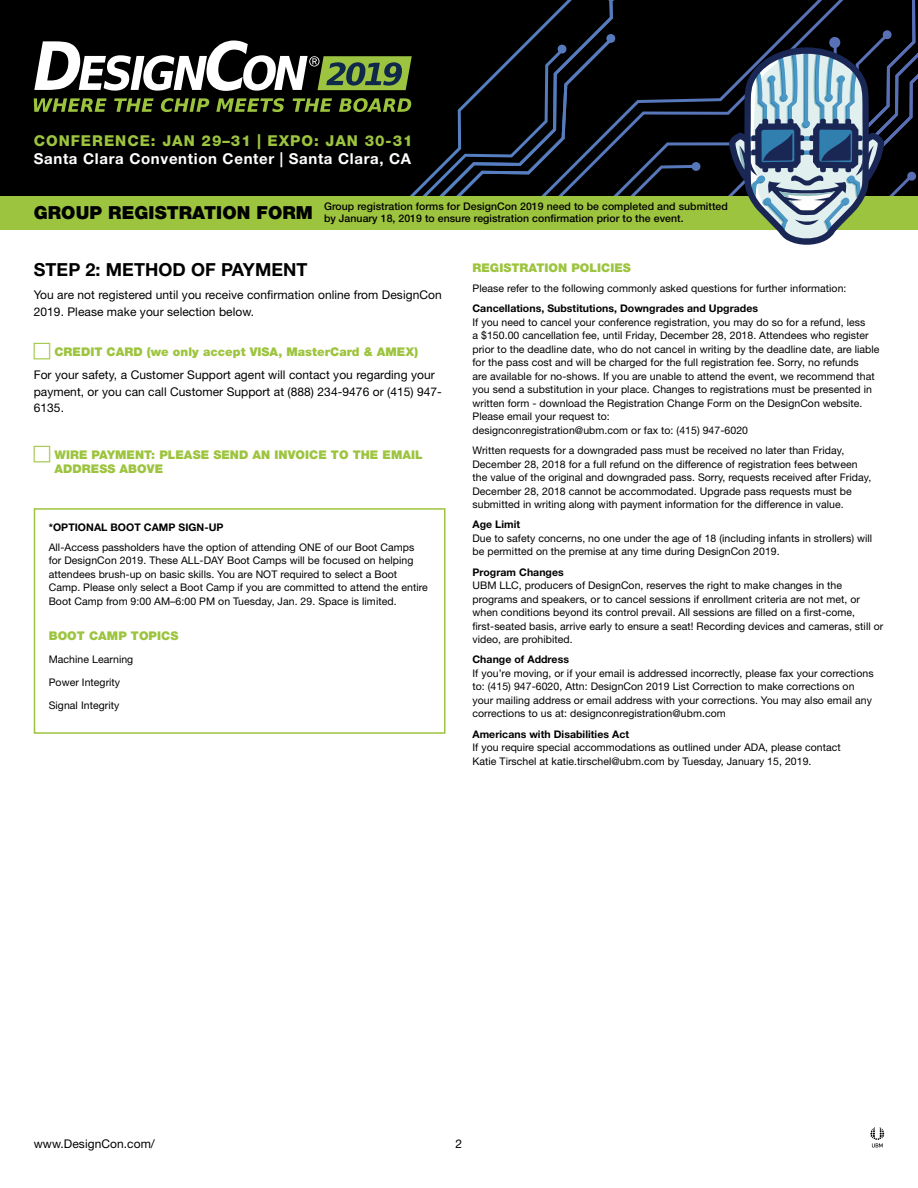
<style>
.page{position:relative;width:918px;height:1188px;background:#fff}
.page>*{position:absolute;margin:0;border:0;box-sizing:border-box;transform-origin:0 0}
.t1{font:900 18px "Helvetica Neue LT Std";letter-spacing:.005em;color:#000}
.t2{font:700 18px "Helvetica Neue LT Std";letter-spacing:.005em;color:#000}
.t3{font:700 15px "Helvetica Neue LT Std";letter-spacing:.045em;color:#fff}
.t4{font:800 15px "Helvetica Neue LT Std";letter-spacing:.065em;color:#9dc43e}
.t5{font:12px/16.5px "Helvetica Neue LT Std";letter-spacing:.005em;color:#000}
.t6{font:900 12px/14.4px "Helvetica Neue LT Std";letter-spacing:.005em;color:#9dc43e}
.t7{font:10.5px/13.5px "Helvetica Neue LT Std";letter-spacing:.005em;color:#000}
.t8{font:700 10.5px "Helvetica Neue LT Std";letter-spacing:.005em;color:#000}
.t9{font:500 10.5px/12px "Helvetica Neue LT Std";letter-spacing:.005em;color:#000}
</style>
<div class="page">
<svg style="left:870px;top:1127px;width:14px;height:21px"></svg>
<div style="left:0;top:0;width:432px;height:202px;background:#000"></div>
<div style="left:0;top:196px;width:918px;height:34px;background:#9dc43e"></div>
<svg style="left:34px;top:0;width:884px;height:245px"></svg>
<div style="left:34px;top:508px;width:412px;height:226px;border:2px solid #9dc43e"></div>
<h2 class="t4" style="left:34px;top:131px;width:380px">CONFERENCE: JAN 29–31 | EXPO: JAN 30-31</h2>
<h2 class="t3" style="left:34px;top:149px;width:379px">Santa Clara Convention Center | Santa Clara, CA</h2>
<h1 class="t1" style="left:34px;top:202px;width:281px">GROUP REGISTRATION FORM</h1>
<p class="t9" style="left:324px;top:201px;width:405px">Group registration forms for DesignCon 2019 need to be completed and submitted by January 18, 2019 to ensure registration confirmation prior to the event.</p>
<h1 class="t2" style="left:34px;top:259px;width:275px">STEP 2: METHOD OF PAYMENT</h1>
<p class="t5" style="left:34px;top:287px;width:410px">You are not registered until you receive confirmation online from DesignCon<br>2019. Please make your selection below.</p>
<p class="t6" style="left:54px;top:344px;width:365px">CREDIT CARD (we only accept VISA, MasterCard &amp; AMEX)</p>
<p class="t5" style="left:34px;top:366px;width:410px">For your safety, a Customer Support agent will contact you regarding your payment, or you can call Customer Support at (888) 234-9476 or (415) 947-<br>6135.</p>
<p class="t6" style="left:54px;top:447px;width:370px">WIRE PAYMENT: PLEASE SEND AN INVOICE TO THE EMAIL<br>ADDRESS ABOVE</p>
<p class="t8" style="left:49px;top:520px;width:176px">*OPTIONAL BOOT CAMP SIGN-UP</p>
<p class="t7" style="left:49px;top:540px;width:381px">All-Access passholders have the option of attending ONE of our Boot Camps for DesignCon 2019. These ALL-DAY Boot Camps will be focused on helping attendees brush-up on basic skills. You are NOT required to select a Boot Camp. Please only select a Boot Camp if you are committed to attend the entire Boot Camp from 9:00 AM–6:00 PM on Tuesday, Jan. 29. Space is limited.</p>
<p class="t6" style="left:49px;top:628px;width:131px">BOOT CAMP TOPICS</p>
<p class="t7" style="left:49px;top:652px;width:86px">Machine Learning</p>
<p class="t7" style="left:49px;top:675px;width:73px">Power Integrity</p>
<p class="t7" style="left:49px;top:699px;width:72px">Signal Integrity</p>
<p class="t6" style="left:472px;top:260px;width:160px">REGISTRATION POLICIES</p>
<p class="t7" style="left:472px;top:281px;width:375px">Please refer to the following commonly asked questions for further information:</p>
<p class="t8" style="left:472px;top:302px;width:287px">Cancellations, Substitutions, Downgrades and Upgrades</p>
<p class="t7" style="left:472px;top:315px;width:408px">If you need to cancel your conference registration, you may do so for a refund, less<br>a $150.00 cancellation fee, until Friday, December 28, 2018. Attendees who register prior to the deadline date, who do not cancel in writing by the deadline date, are liable for the pass cost and will be charged for the full registration fee. Sorry, no refunds<br>are available for no-shows. If you are unable to attend the event, we recommend that you send a substitution in your place. Changes to registrations must be presented in written form - download the Registration Change Form on the DesignCon website.<br>Please email your request to:<br>designconregistration@ubm.com or fax to: (415) 947-6020</p>
<p class="t7" style="left:472px;top:443px;width:400px">Written requests for a downgraded pass must be received no later than Friday, December 28, 2018 for a full refund on the difference of registration fees between the value of the original and downgraded pass. Sorry, requests received after Friday, December 28, 2018 cannot be accommodated. Upgrade pass requests must be submitted in writing along with payment information for the difference in value.</p>
<p class="t8" style="left:472px;top:518px;width:49px">Age Limit</p>
<p class="t7" style="left:472px;top:531px;width:401px">Due to safety concerns, no one under the age of 18 (including infants in strollers) will be permitted on the premise at any time during DesignCon 2019.</p>
<p class="t8" style="left:472px;top:565px;width:93px">Program Changes</p>
<p class="t7" style="left:472px;top:579px;width:412px">UBM LLC, producers of DesignCon, reserves the right to make changes in the programs and speakers, or to cancel sessions if enrollment criteria are not met, or when conditions beyond its control prevail. All sessions are filled on a first-come, first-seated basis, arrive early to ensure a seat! Recording devices and cameras, still or video, are prohibited.</p>
<p class="t8" style="left:472px;top:653px;width:98px">Change of Address</p>
<p class="t7" style="left:472px;top:666px;width:403px">If you’re moving, or if your email is addressed incorrectly, please fax your corrections to: (415) 947-6020, Attn: DesignCon 2019 List Correction to make corrections on your mailing address or email address with your corrections. You may also email any corrections to us at: designconregistration@ubm.com</p>
<p class="t8" style="left:472px;top:727px;width:158px">Americans with Disabilities Act</p>
<p class="t7" style="left:472px;top:741px;width:370px">If you require special accommodations as outlined under ADA, please contact<br>Katie Tirschel at katie.tirschel@ubm.com by Tuesday, January 15, 2019.</p>
<p class="t5" style="left:34px;top:1135px;width:123px">www.DesignCon.com/</p>
<p class="t5" style="left:456px;top:1135px;width:8px">2</p>
</div>
